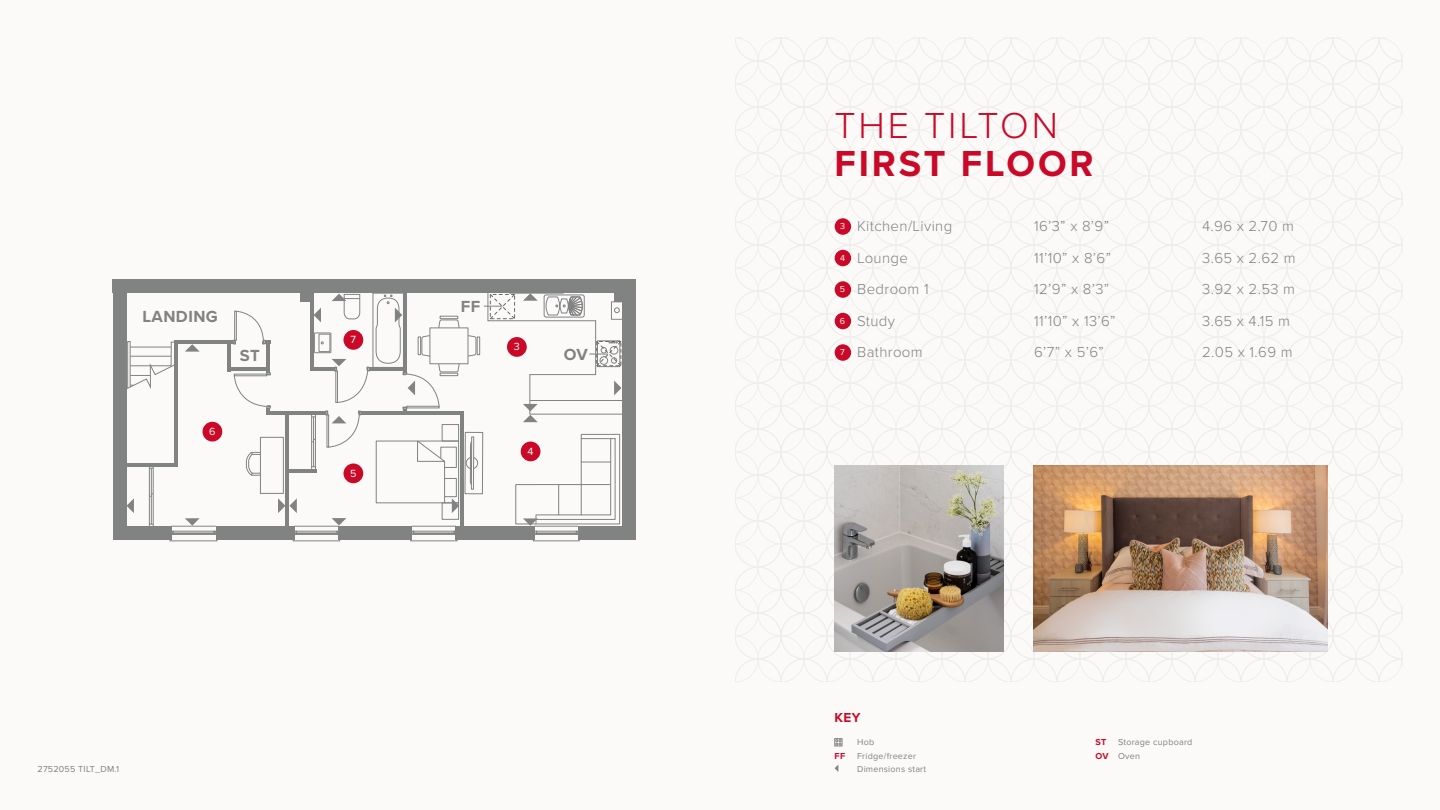
<style>
.page{position:relative;width:1440px;height:810px;background:#fbfaf8}
.page>*{position:absolute;margin:0;border:0;box-sizing:border-box;transform-origin:0 0}
.t1{font:700 37.5px "Proxima Nova";letter-spacing:.075em;color:#ca0928}
.t2{font:300 37.5px "Proxima Nova";letter-spacing:.075em;color:#ca0928}
.t3{font:700 16.65px "Proxima Nova";letter-spacing:.025em;color:#828282}
.t4{font:300 15px "Proxima Nova";letter-spacing:.025em;color:#828282}
.t5{font:700 13.5px "Proxima Nova";color:#ca0928}
.t6{font:10.8px "Proxima Nova";color:#fbfaf8}
.t7{font:9px/13.5px "Proxima Nova";letter-spacing:.025em;color:#808080}
.t8{font:9px/13.5px "Proxima Nova";letter-spacing:.025em;color:#828282}
.t9{font:700 9px "Proxima Nova";color:#ca0928}
.s1{font-weight:400;font-size:9px;color:#fbfaf8}
.s2{color:#828282}
.s3{font-weight:700;color:#ca0928}
</style>
<div class="page">
<div style="left:835px;top:218px;width:16px;height:17px;background:#ca0928;border-radius:50%"></div>
<div style="left:835px;top:250px;width:16px;height:16px;background:#ca0928;border-radius:50%"></div>
<div style="left:835px;top:281px;width:16px;height:17px;background:#ca0928;border-radius:50%"></div>
<div style="left:835px;top:313px;width:16px;height:16px;background:#ca0928;border-radius:50%"></div>
<div style="left:835px;top:344px;width:16px;height:17px;background:#ca0928;border-radius:50%"></div>
<svg style="left:127px;top:293px;width:494px;height:233px"></svg>
<hr style="left:267px;top:341px;width:3px;height:32px;background:#818282">
<hr style="left:229px;top:367px;width:39px;height:4px;background:#818282">
<hr style="left:227px;top:342px;width:4px;height:29px;background:#818282">
<svg style="left:234px;top:373px;width:36px;height:42px"></svg>
<hr style="left:267px;top:411px;width:59px;height:4px;background:#818282">
<hr style="left:361px;top:411px;width:103px;height:4px;background:#818282">
<hr style="left:403px;top:289px;width:4px;height:84px;background:#818282">
<hr style="left:174px;top:340px;width:4px;height:125px;background:#818282">
<hr style="left:310px;top:367px;width:24px;height:4px;background:#818282">
<hr style="left:369px;top:367px;width:35px;height:4px;background:#818282">
<hr style="left:176px;top:340px;width:57px;height:4px;background:#818282">
<svg style="left:233px;top:311px;width:37px;height:33px"></svg>
<hr style="left:460px;top:411px;width:4px;height:124px;background:#818282">
<hr style="left:310px;top:291px;width:4px;height:80px;background:#818282">
<hr style="left:285px;top:414px;width:4px;height:114px;background:#818282">
<hr style="left:286px;top:469px;width:31px;height:4px;background:#818282">
<hr style="left:122px;top:463px;width:56px;height:3px;background:#818282">
<div style="left:622px;top:281px;width:14px;height:259px;background:#818282"></div>
<div style="left:113px;top:281px;width:14px;height:249px;background:#818282"></div>
<div style="left:170px;top:540px;width:47px;height:1px;border:1px solid #818282"></div>
<div style="left:293px;top:540px;width:47px;height:1px;border:1px solid #818282"></div>
<div style="left:216px;top:526px;width:79px;height:14px;background:#818282"></div>
<div style="left:113px;top:526px;width:58px;height:14px;background:#818282"></div>
<svg style="left:412px;top:531px;width:44px;height:4px"></svg>
<hr style="left:414px;top:533px;width:39px;height:1px;background:#818282">
<div style="left:410px;top:540px;width:47px;height:1px;border:1px solid #818282"></div>
<hr style="left:412px;top:526px;width:44px;height:1px;background:#818282">
<div style="left:456px;top:526px;width:10px;height:14px;background:#818282"></div>
<div style="left:338px;top:526px;width:74px;height:14px;background:#818282"></div>
<div style="left:533px;top:540px;width:46px;height:1px;border:1px solid #818282"></div>
<div style="left:578px;top:526px;width:58px;height:14px;background:#818282"></div>
<div style="left:460px;top:526px;width:75px;height:14px;background:#818282"></div>
<div style="left:564px;top:279px;width:62px;height:14px;background:#818282"></div>
<div style="left:113px;top:279px;width:472px;height:14px;background:#818282"></div>
<div style="left:612px;top:279px;width:24px;height:14px;background:#818282"></div>
<div style="left:301px;top:289px;width:12px;height:13px;background:#818282"></div>
<svg style="left:127px;top:341px;width:47px;height:48px"></svg>
<div style="left:373px;top:293px;width:31px;height:75px;border:1px solid #818282"></div>
<div style="left:314px;top:333px;width:17px;height:20px;border:1px solid #818283"></div>
<div style="left:319px;top:334px;width:11px;height:18px;border:1px solid #818283"></div>
<div style="left:376px;top:441px;width:83px;height:62px;border:1px solid #818282"></div>
<div style="left:444px;top:478px;width:13px;height:19px;border:1px solid #818282"></div>
<svg style="left:417px;top:441px;width:40px;height:27px"></svg>
<hr style="left:444px;top:461px;width:1px;height:42px;background:#818282">
<div style="left:442px;top:424px;width:17px;height:17px;border:1px solid #818282"></div>
<div style="left:442px;top:503px;width:17px;height:16px;border:1px solid #818282"></div>
<hr style="left:311px;top:414px;width:1px;height:56px;background:#818283">
<hr style="left:315px;top:414px;width:1px;height:56px;background:#818283">
<hr style="left:313px;top:417px;width:1px;height:50px;background:#818283">
<hr style="left:149px;top:466px;width:1px;height:61px;background:#818283">
<hr style="left:153px;top:466px;width:1px;height:61px;background:#818283">
<hr style="left:151px;top:468px;width:1px;height:56px;background:#818283">
<svg style="left:465px;top:432px;width:18px;height:62px"></svg>
<div style="left:430px;top:328px;width:38px;height:36px;border:1px solid #818282"></div>
<svg style="left:468px;top:335px;width:8px;height:21px"></svg>
<div style="left:477px;top:337px;width:3px;height:18px;border:1px solid #818282"></div>
<svg style="left:246px;top:452px;width:14px;height:24px"></svg>
<div style="left:260px;top:437px;width:24px;height:57px;border:1px solid #818282"></div>
<svg style="left:314px;top:308px;width:7px;height:14px"></svg>
<svg style="left:376px;top:295px;width:84px;height:116px"></svg>
<svg style="left:452px;top:498px;width:7px;height:15px"></svg>
<svg style="left:127px;top:498px;width:7px;height:15px"></svg>
<svg style="left:278px;top:498px;width:68px;height:37px"></svg>
<svg style="left:325px;top:411px;width:36px;height:36px"></svg>
<svg style="left:332px;top:359px;width:37px;height:44px"></svg>
<svg style="left:332px;top:294px;width:28px;height:25px"></svg>
<svg style="left:171px;top:518px;width:45px;height:17px"></svg>
<svg style="left:185px;top:344px;width:15px;height:8px"></svg>
<svg style="left:515px;top:434px;width:105px;height:101px"></svg>
<hr style="left:615px;top:439px;width:1px;height:46px;background:#818282">
<hr style="left:581px;top:462px;width:30px;height:1px;background:#818282">
<hr style="left:581px;top:434px;width:34px;height:1px;background:#818282">
<hr style="left:581px;top:438px;width:34px;height:1px;background:#818282">
<svg style="left:484px;top:293px;width:138px;height:129px"></svg>
<div style="left:344px;top:463px;width:19px;height:20px;background:#ca0928;border-radius:50%"></div>
<div style="left:203px;top:422px;width:19px;height:20px;background:#ca0928;border-radius:50%"></div>
<div style="left:344px;top:330px;width:19px;height:20px;background:#ca0928;border-radius:50%"></div>
<div style="left:835px;top:739px;width:7px;height:7px;border:1px solid #828282"></div>
<svg style="left:836px;top:739px;width:5px;height:6px"></svg>
<svg style="left:835px;top:765px;width:3px;height:7px"></svg>
<div style="left:507px;top:337px;width:20px;height:20px;background:#ca0928;border-radius:50%"></div>
<div style="left:521px;top:442px;width:19px;height:19px;background:#ca0928;border-radius:50%"></div>
<img style="left:1034px;top:466px;width:294px;height:185px">
<img style="left:835px;top:466px;width:169px;height:185px">
<p class="t3" style="left:143px;top:304px;width:77px">LANDING</p>
<p class="t3" style="left:240px;top:343px;width:21px">ST</p>
<p class="t6" style="left:209px;top:423px;width:8px">6</p>
<p class="t6" style="left:350px;top:332px;width:7px">7</p>
<p class="t6" style="left:350px;top:465px;width:8px">5</p>
<p class="t3" style="left:461px;top:294px;width:21px">FF</p>
<p class="t6" style="left:514px;top:339px;width:8px">3</p>
<p class="t3" style="left:564px;top:342px;width:26px">OV</p>
<p class="t6" style="left:527px;top:443px;width:8px">4</p>
<p class="t7" style="left:38px;top:762px;width:83px">2752055 TILT_DM.1</p>
<h1 class="t2" style="left:835px;top:98px;width:225px">THE TILTON</h1>
<h1 class="t1" style="left:835px;top:135px;width:261px">FIRST FLOOR</h1>
<p class="t4" style="left:840px;top:215px;width:114px"><span class="s1">3</span> Kitchen/Living</p>
<p class="t4" style="left:1034px;top:215px;width:77px">16’3” x 8’9”</p>
<p class="t4" style="left:1202px;top:215px;width:93px">4.96 x 2.70 m</p>
<p class="t4" style="left:840px;top:246px;width:70px"><span class="s1">4</span> Lounge</p>
<p class="t4" style="left:1034px;top:246px;width:78px">11’10” x 8’6”</p>
<p class="t4" style="left:1202px;top:246px;width:95px">3.65 x 2.62 m</p>
<p class="t4" style="left:840px;top:278px;width:90px"><span class="s1">5</span> Bedroom 1</p>
<p class="t4" style="left:1034px;top:278px;width:76px">12’9” x 8’3”</p>
<p class="t4" style="left:1202px;top:278px;width:95px">3.92 x 2.53 m</p>
<p class="t4" style="left:840px;top:309px;width:57px"><span class="s1">6</span> Study</p>
<p class="t4" style="left:1034px;top:309px;width:83px">11’10” x 13’6”</p>
<p class="t4" style="left:1202px;top:309px;width:89px">3.65 x 4.15 m</p>
<p class="t4" style="left:840px;top:341px;width:84px"><span class="s1">7</span> Bathroom</p>
<p class="t4" style="left:1034px;top:341px;width:71px">6’7” x 5’6”</p>
<p class="t4" style="left:1202px;top:341px;width:92px">2.05 x 1.69 m</p>
<p class="t5" style="left:835px;top:707px;width:27px">KEY</p>
<p class="t8" style="left:857px;top:735px;width:19px">Hob</p>
<p class="t9" style="left:835px;top:749px;width:12px">FF</p>
<p class="t8" style="left:857px;top:748px;width:71px">Fridge/freezer<br>Dimensions start</p>
<p class="t9" style="left:1096px;top:735px;width:12px">ST</p>
<p class="t7" style="left:1096px;top:735px;width:98px;text-indent:22px">Storage <span class="s2">cupboard<br></span><span class="s3">OV</span> Oven</p>
</div>
